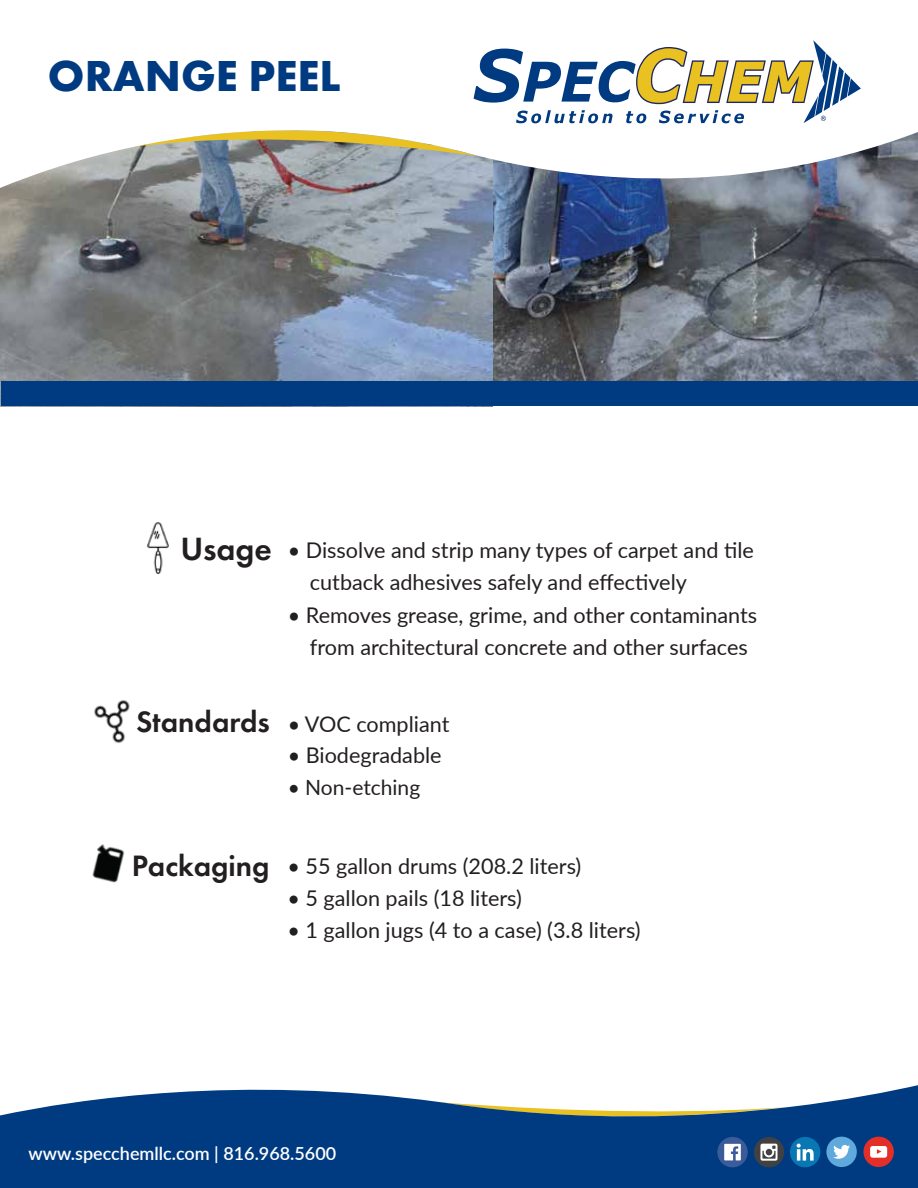
<style>
.page{position:relative;width:918px;height:1188px;background:#fff}
.page>*{position:absolute;margin:0;border:0;box-sizing:border-box;transform-origin:0 0}
.t1{font:700 45px "Futura PT";color:#003b81}
.t2{font:600 33.45px "Futura PT";color:#231f20}
.t3{font:600 30.6px "Futura PT";color:#231f20}
.t4{font:21.6px/32.4px "Lato";color:#231f20}
.t5{font:21px "Lato";color:#231f20}
.t6{font:600 18px "Lato";color:#fff}
</style>
<div class="page">
<img style="left:492px;top:205px;width:426px;height:176px">
<img style="left:0;top:205px;width:492px;height:201px">
<img style="left:0;top:132px;width:918px;height:73px">
<svg style="left:0;top:1085px;width:918px;height:103px;fill:#003b81"></svg>
<svg style="left:130px;top:40px;width:731px;height:116px"></svg>
<div style="left:826px;top:1137px;width:31px;height:30px;background:#5fa9dd;border-radius:50%"></div>
<svg style="left:833px;top:1145px;width:17px;height:14px"></svg>
<div style="left:790px;top:1137px;width:30px;height:30px;background:#0877b3;border-radius:50%"></div>
<svg style="left:797px;top:1144px;width:17px;height:17px"></svg>
<div style="left:754px;top:1137px;width:30px;height:30px;background:#414042;border-radius:50%"></div>
<svg style="left:760px;top:1144px;width:18px;height:17px"></svg>
<div style="left:717px;top:1137px;width:31px;height:30px;background:#3b5b9a;border-radius:50%"></div>
<svg style="left:724px;top:1144px;width:17px;height:16px"></svg>
<div style="left:863px;top:1137px;width:31px;height:30px;background:#e42f28;border-radius:50%"></div>
<svg style="left:870px;top:1146px;width:17px;height:12px"></svg>
<img style="left:94px;top:700px;width:36px;height:44px">
<img style="left:147px;top:522px;width:22px;height:52px">
<img style="left:92px;top:844px;width:33px;height:39px">
<div style="left:1px;top:381px;width:917px;height:25px;background:#003b81"></div>
<h1 class="t1" style="left:48px;top:47px;width:294px">ORANGE PEEL</h1>
<h2 class="t2" style="left:180px;top:528px;width:93px">Usage</h2>
<p class="t4" style="left:310px;top:533px;width:445px;text-indent:-22px">• Dissolve and strip many types of carpet and tile cutback adhesives safely and effectively</p>
<p class="t4" style="left:288px;top:598px;width:471px;text-align:center">• Removes grease, grime, and other contaminants from architectural concrete and other surfaces</p>
<h3 class="t3" style="left:136px;top:703px;width:135px">Standards</h3>
<p class="t4" style="left:288px;top:707px;width:163px">• VOC compliant</p>
<p class="t4" style="left:288px;top:738px;width:155px">• Biodegradable</p>
<p class="t5" style="left:288px;top:772px;width:134px">• Non-etching</p>
<h3 class="t3" style="left:132px;top:846px;width:139px">Packaging</h3>
<p class="t4" style="left:287px;top:849px;width:295px">• 55 gallon drums (208.2 liters)</p>
<p class="t4" style="left:287px;top:881px;width:236px">• 5 gallon pails (18 liters)</p>
<p class="t4" style="left:287px;top:913px;width:355px">• 1 gallon jugs (4 to a case) (3.8 liters)</p>
<p class="t6" style="left:28px;top:1140px;width:309px">www.specchemllc.com | 816.968.5600</p>
</div>
